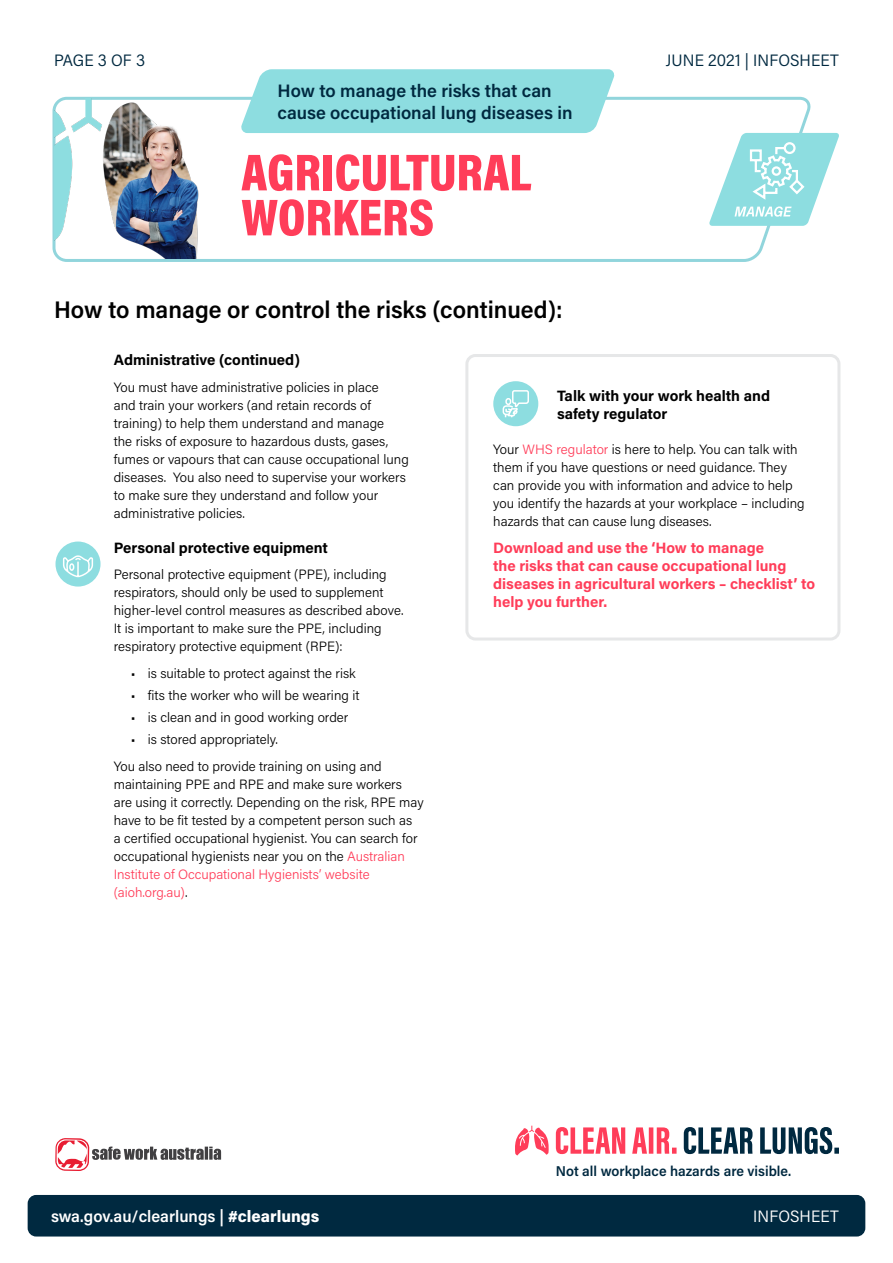
<style>
.page{position:relative;width:893px;height:1263px;background:#fff}
.page>*{position:absolute;margin:0;border:0;box-sizing:border-box;transform-origin:0 0}
.t1{font:52.5px/45px "Acumin Variable Concept";letter-spacing:-.15em;color:#ff3d59}
.t2{font:24px "Acumin Variable Concept";letter-spacing:.03em;color:#000}
.t3{font:18px/21.6px "Acumin Variable Concept";letter-spacing:.04em;color:#002940}
.t4{font:16.5px "Acumin Variable Concept";letter-spacing:.03em;color:#fff}
.t5{font:16.5px "Acumin Variable Concept";letter-spacing:-.02em;color:#002940}
.t6{font:16.5px "Acumin Variable Concept";letter-spacing:-.02em;color:#fff}
.t7{font:15px/18px "Acumin Variable Concept";letter-spacing:.05em;color:#ff3d59}
.t8{font:15px/18px "Acumin Variable Concept";letter-spacing:.055em;color:#000}
.t9{font:14.25px "Acumin Variable Concept";letter-spacing:.035em;color:#002940}
.t10{font:13.5px/18px "Acumin Variable Concept";letter-spacing:.01em;color:#000}
.s1{color:#ff3d59}
</style>
<div class="page">
<svg style="left:52px;top:96px;width:759px;height:166px"></svg>
<div style="left:28px;top:1195px;width:837px;height:41px;background:#002940;border-radius:9px"></div>
<svg style="left:515px;top:1126px;width:34px;height:29px"></svg>
<svg style="left:556px;top:1127px;width:121px;height:27px"></svg>
<svg style="left:684px;top:1127px;width:155px;height:27px"></svg>
<svg style="left:55px;top:1138px;width:166px;height:33px"></svg>
<div style="left:465px;top:354px;width:375px;height:286px;border:3px solid #e6e7e8;border-radius:9px"></div>
<div style="left:493px;top:381px;width:45px;height:45px;background:#8ddde0;border-radius:50%"></div>
<svg style="left:502px;top:390px;width:27px;height:28px"></svg>
<div style="left:55px;top:541px;width:46px;height:45px;background:#8ddde0;border-radius:50%"></div>
<svg style="left:63px;top:555px;width:31px;height:23px"></svg>
<svg style="left:709px;top:133px;width:130px;height:93px"></svg>
<img style="left:54px;top:98px;width:153px;height:161px">
<svg style="left:240px;top:69px;width:375px;height:64px;background:#93dee1"></svg>
<p class="t5" style="left:54px;top:49px;width:93px">PAGE 3 OF 3</p>
<h3 class="t3" style="left:278px;top:79px;width:296px">How to manage the risks that can cause occupational lung diseases in</h3>
<h1 class="t1" style="left:241px;top:148px;width:298px">AGRICULTURAL<br>WORKERS</h1>
<h2 class="t2" style="left:54px;top:293px;width:509px">How to manage or control the risks (continued):</h2>
<p class="t5" style="left:666px;top:49px;width:175px">JUNE 2021 | INFOSHEET</p>
<p class="t8" style="left:114px;top:350px;width:187px">Administrative (continued)</p>
<p class="t10" style="left:114px;top:377px;width:296px">You must have administrative policies in place<br>and train your workers (and retain records of training) to help them understand and manage<br>the risks of exposure to hazardous dusts, gases, fumes or vapours that can cause occupational lung diseases. You also need to supervise your workers to make sure they understand and follow your administrative policies.</p>
<p class="t8" style="left:114px;top:538px;width:215px">Personal protective equipment</p>
<p class="t10" style="left:114px;top:565px;width:291px">Personal protective equipment (PPE), including respirators, should only be used to supplement higher-level control measures as described above.<br>It is important to make sure the PPE, including respiratory protective equipment (RPE):</p>
<p class="t10" style="left:131px;top:663px;width:226px">• is suitable to protect against the risk</p>
<p class="t10" style="left:131px;top:686px;width:230px">• fits the worker who will be wearing it</p>
<p class="t10" style="left:131px;top:708px;width:219px">• is clean and in good working order</p>
<p class="t10" style="left:114px;top:726px;width:269px;line-height:26.5px;text-indent:17px">• is stored appropriately.<br>You also need to provide training on using and</p>
<p class="t10" style="left:114px;top:775px;width:311px">maintaining PPE and RPE and make sure workers<br>are using it correctly. Depending on the risk, RPE may have to be fit tested by a competent person such as<br>a certified occupational hygienist. You can search for occupational hygienists near you on the <span class="s1">Australian Institute of Occupational Hygienists’ website (aioh.org.au)</span>.</p>
<p class="t8" style="left:557px;top:386px;width:214px">Talk with your work health and safety regulator</p>
<p class="t10" style="left:493px;top:440px;width:313px">Your <span class="s1">WHS regulator</span> is here to help. You can talk with them if you have questions or need guidance. They can provide you with information and advice to help you identify the hazards at your workplace – including hazards that can cause lung diseases.</p>
<p class="t7" style="left:493px;top:538px;width:323px">Download and use the ‘How to manage<br>the risks that can cause occupational lung diseases in agricultural workers – checklist’ to help you further.</p>
<p class="t4" style="left:51px;top:1205px;width:268px">swa.gov.au/clearlungs | #clearlungs</p>
<p class="t9" style="left:556px;top:1161px;width:236px">Not all workplace hazards are visible.</p>
<p class="t6" style="left:753px;top:1205px;width:87px">INFOSHEET</p>
</div>
